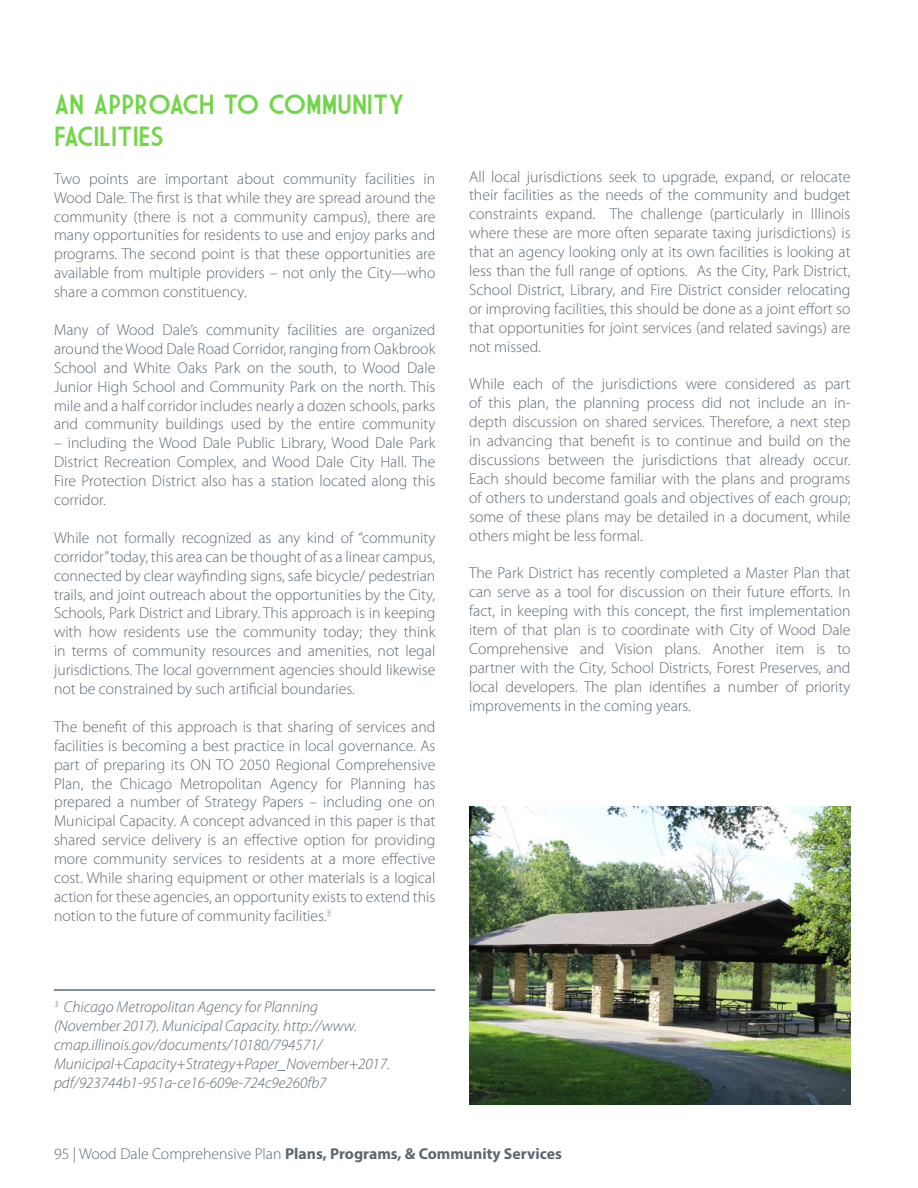
<style>
.page{position:relative;width:918px;height:1188px;background:#fff}
.page>*{position:absolute;margin:0;border:0;box-sizing:border-box;transform-origin:0 0}
.t1{font:27px/32.4px "Market Deco";letter-spacing:-.01em;color:#72d54a}
.t2{font:300 15.75px/18.9px "Myriad Pro";color:#5c6770;text-align:justify}
.t3{font:italic 300 15.75px/18.9px "Myriad Pro";color:#5c6770}
.t4{font:700 15.75px "Myriad Pro";color:#5c6770}
.s1{font-weight:300}
</style>
<div class="page">
<img style="left:469px;top:806px;width:381px;height:299px">
<hr style="left:54px;top:989px;width:381px;height:2px;background:#5c6770">
<h1 class="t1" style="left:54px;top:87px;width:353px">AN APPROACH TO COMMUNITY<br>FACILITIES</h1>
<p class="t2" style="left:54px;top:169px;width:383px">Two points are important about community facilities in Wood Dale. The first is that while they are spread around the community (there is not a community campus), there are many opportunities for residents to use and enjoy parks and programs. The second point is that these opportunities are available from multiple providers – not only the City—who share a common constituency.</p>
<p class="t2" style="left:54px;top:320px;width:383px">Many of Wood Dale’s community facilities are organized around the Wood Dale Road Corridor, ranging from Oakbrook School and White Oaks Park on the south, to Wood Dale Junior High School and Community Park on the north. This mile and a half corridor includes nearly a dozen schools, parks and community buildings used by the entire community</p>
<p class="t2" style="left:54px;top:434px;width:383px">– including the Wood Dale Public Library, Wood Dale Park District Recreation Complex, and Wood Dale City Hall. The Fire Protection District also has a station located along this corridor.</p>
<p class="t2" style="left:54px;top:528px;width:383px">While not formally recognized as any kind of “community corridor” today, this area can be thought of as a linear campus, connected by clear wayfinding signs, safe bicycle/ pedestrian trails, and joint outreach about the opportunities by the City, Schools, Park District and Library. This approach is in keeping with how residents use the community today; they think in terms of community resources and amenities, not legal jurisdictions. The local government agencies should likewise not be constrained by such artificial boundaries.</p>
<p class="t2" style="left:54px;top:717px;width:383px">The benefit of this approach is that sharing of services and facilities is becoming a best practice in local governance. As part of preparing its ON TO 2050 Regional Comprehensive Plan, the Chicago Metropolitan Agency for Planning has prepared a number of Strategy Papers – including one on Municipal Capacity. A concept advanced in this paper is that shared service delivery is an effective option for providing more community services to residents at a more effective cost. While sharing equipment or other materials is a logical action for these agencies, an opportunity exists to extend this notion to the future of community facilities.<sup>3</sup></p>
<p class="t3" style="left:54px;top:997px;width:338px"><sup>3</sup> Chicago Metropolitan Agency for Planning<br>(November 2017). Municipal Capacity. http://www. cmap.illinois.gov/documents/10180/794571/ Municipal+Capacity+Strategy+Paper_November+2017. pdf/923744b1-951a-ce16-609e-724c9e260fb7</p>
<p class="t2" style="left:469px;top:167px;width:383px">All local jurisdictions seek to upgrade, expand, or relocate their facilities as the needs of the community and budget constraints expand. The challenge (particularly in Illinois where these are more often separate taxing jurisdictions) is that an agency looking only at its own facilities is looking at less than the full range of options. As the City, Park District, School District, Library, and Fire District consider relocating or improving facilities, this should be done as a joint effort so that opportunities for joint services (and related savings) are not missed.</p>
<p class="t2" style="left:469px;top:375px;width:383px">While each of the jurisdictions were considered as part of this plan, the planning process did not include an in&shy;depth discussion on shared services. Therefore, a next step in advancing that benefit is to continue and build on the discussions between the jurisdictions that already occur.<br>Each should become familiar with the plans and programs of others to understand goals and objectives of each group; some of these plans may be detailed in a document, while others might be less formal.</p>
<p class="t2" style="left:469px;top:564px;width:383px">The Park District has recently completed a Master Plan that can serve as a tool for discussion on their future efforts. In fact, in keeping with this concept, the first implementation item of that plan is to coordinate with City of Wood Dale Comprehensive and Vision plans. Another item is to partner with the City, School Districts, Forest Preserves, and local developers. The plan identifies a number of priority improvements in the coming years.</p>
<p class="t4" style="left:54px;top:1143px;width:509px"><span class="s1">95 | Wood Dale Comprehensive Plan</span> Plans, Programs, &amp; Community Services</p>
</div>
